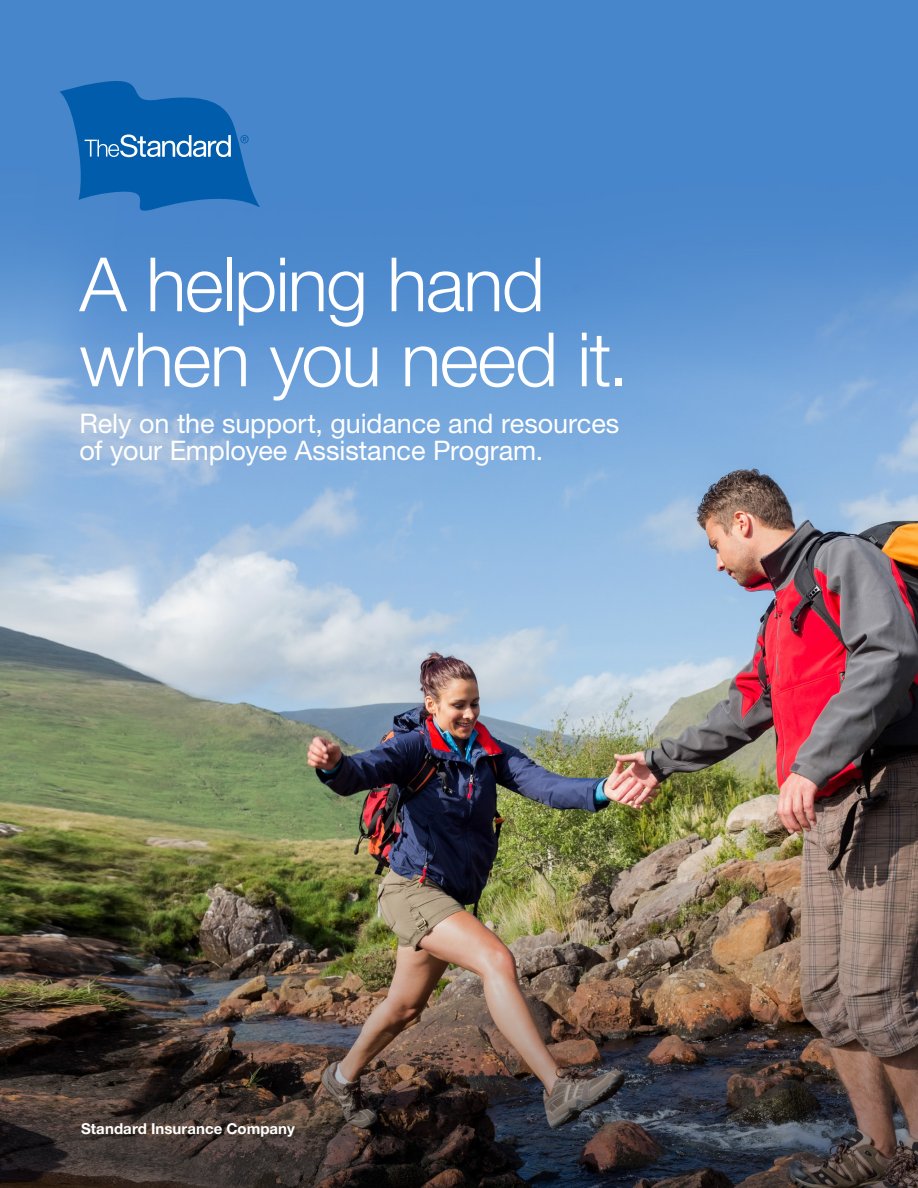
<style>
.page{position:relative;width:918px;height:1188px;background:#fff}
.page>*{position:absolute;margin:0;border:0;box-sizing:border-box;transform-origin:0 0}
.t1{font:300 75px/75px "Helvetica Neue LT Std";letter-spacing:-.02em;color:#fff}
.t2{font:27px/27px "Helvetica Neue LT Std";letter-spacing:-.005em;color:#fff}
.t3{font:700 15px "Helvetica Neue LT Std";letter-spacing:.005em;color:#fff}
</style>
<div class="page">
<img style="left:0;top:0;width:918px;height:1188px">
<svg style="left:59px;top:79px;width:202px;height:139px;background:#2572ba"></svg>
<h1 class="t1" style="left:80px;top:245px;width:551px">A helping hand when you need it.</h1>
<p class="t2" style="left:80px;top:410px;width:541px">Rely on the support, guidance and resources of your Employee Assistance Program.</p>
<p class="t3" style="left:81px;top:1119px;width:215px">Standard Insurance Company</p>
</div>
